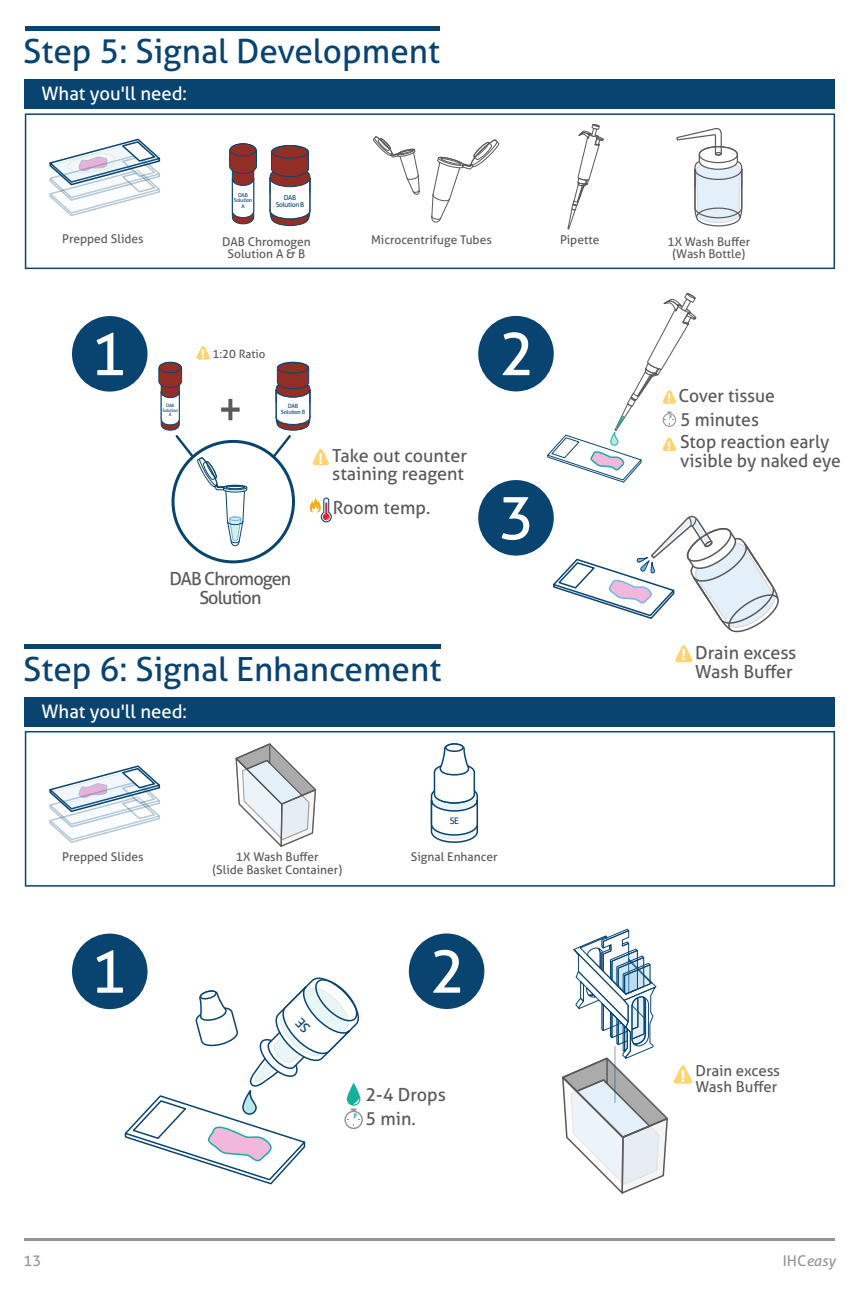
<style>
.page{position:relative;width:865px;height:1297px;background:#fff}
.page>*{position:absolute;margin:0;border:0;box-sizing:border-box;transform-origin:0 0}
.t1{font:59.7px "Aller";color:#fff}
.t2{font:46.5px "Aller";color:#59585a;scale:.93 1}
.t3{font:33.3px "Aller";color:#094471}
.t4{font:18.6px "Aller";color:#fff}
.t5{font:18px/18.6px "Aller";color:#59585a;text-align:center}
.t6{font:18px/18.6px "Aller";letter-spacing:-.05em;color:#59585a;text-align:center}
.t7{font:15px/15.3px "Aller";color:#59585a;text-align:right}
.t8{font:italic 14.7px "Aller";color:#959596}
.t9{font:14.7px "Aller";color:#959596}
.t10{font:12px/12.3px "Aller";color:#59585a;text-align:center}
.t11{font:11.4px "Aller";color:#59585a}
.t12{font:9px "Aller";color:#094471}
.t13{font:6.9px/6.9px "Aller";letter-spacing:-.05em;color:#094471;text-align:center}
.t14{font:5.7px/6px "Aller";letter-spacing:-.05em;color:#094471;text-align:center}
.t15{font:5.4px/5.4px "Aller";letter-spacing:-.05em;color:#094471;text-align:center}
.t16{font:4.5px/4.8px "Aller";letter-spacing:-.05em;color:#094471;text-align:center}
.s1{font-weight:700;font-size:12.6px;color:#fff}
.s2{font-weight:700;font-size:11.7px;color:#fff}
.s3{font-weight:700;font-size:15.3px;color:#fff}
.s4{font-weight:700;font-size:16.5px;color:#fff}
.s5{font-style:normal}
</style>
<div class="page">
<hr style="left:25px;top:27px;width:414px;height:4px;background:#094471">
<div style="left:25px;top:644px;width:416px;height:5px;background:#094471"></div>
<div style="left:25px;top:79px;width:810px;height:30px;background:#094471"></div>
<div style="left:25px;top:697px;width:810px;height:30px;background:#094471"></div>
<svg style="left:25px;top:113px;width:810px;height:156px"></svg>
<svg style="left:25px;top:731px;width:810px;height:155px"></svg>
<hr style="left:25px;top:1238px;width:810px;height:2px;background:#959596">
<svg style="left:158px;top:346px;width:89px;height:200px"></svg>
<svg style="left:270px;top:361px;width:59px;height:104px"></svg>
<svg style="left:310px;top:497px;width:22px;height:25px"></svg>
<div style="left:72px;top:316px;width:75px;height:76px;background:#094471;border-radius:50%"></div>
<div style="left:72px;top:933px;width:75px;height:76px;background:#094471;border-radius:50%"></div>
<div style="left:478px;top:316px;width:76px;height:75px;background:#094471;border-radius:50%"></div>
<div style="left:478px;top:480px;width:76px;height:75px;background:#094471;border-radius:50%"></div>
<div style="left:409px;top:933px;width:75px;height:76px;background:#094471;border-radius:50%"></div>
<svg style="left:430px;top:742px;width:49px;height:102px"></svg>
<div style="left:445px;top:743px;width:19px;height:9px;background:#fff;border:2px solid #094471;border-radius:50%"></div>
<svg style="left:48px;top:138px;width:114px;height:79px"></svg>
<svg style="left:48px;top:764px;width:114px;height:80px"></svg>
<svg style="left:431px;top:139px;width:69px;height:84px"></svg>
<svg style="left:372px;top:136px;width:48px;height:59px"></svg>
<svg style="left:551px;top:516px;width:228px;height:117px"></svg>
<svg style="left:675px;top:645px;width:17px;height:17px"></svg>
<svg style="left:562px;top:928px;width:130px;height:266px"></svg>
<hr style="left:614px;top:1046px;width:1px;height:56px;background:#094471;opacity:.5">
<svg style="left:546px;top:113px;width:197px;height:370px"></svg>
<svg style="left:234px;top:742px;width:83px;height:107px"></svg>
<svg style="left:229px;top:143px;width:28px;height:82px"></svg>
<div style="left:230px;top:143px;width:26px;height:13px;background:#912f27;border:1px solid #094471;border-radius:50%"></div>
<svg style="left:269px;top:145px;width:42px;height:81px"></svg>
<div style="left:271px;top:145px;width:38px;height:14px;border:1px solid #094471;border-radius:50%"></div>
<svg style="left:123px;top:966px;width:240px;height:219px"></svg>
<h3 class="t3" style="left:23px;top:39px;width:418px">Step 5: Signal Development</h3>
<h3 class="t4" style="left:42px;top:86px;width:147px">What you'll need:</h3>
<p class="t15" style="left:234px;top:193px;width:20px">DAB<br>Solution<br>A</p>
<p class="t13" style="left:276px;top:194px;width:30px">DAB<br>Solution B</p>
<p class="t10" style="left:222px;top:236px;width:90px">DAB Chromogen<br>Solution A &amp; B</p>
<p class="t10" style="left:62px;top:234px;width:83px">Prepped Slides</p>
<p class="t10" style="left:371px;top:235px;width:122px">Microcentrifuge Tubes</p>
<p class="t10" style="left:560px;top:235px;width:41px">Pipette</p>
<h1 class="t1" style="left:91px;top:331px;width:37px">1</h1>
<p class="t11" style="left:201px;top:350px;width:66px"><span class="s1">!</span> 1:20 Ratio</p>
<p class="t16" style="left:162px;top:403px;width:17px">DAB<br>Solution<br>A</p>
<h2 class="t2" style="left:217px;top:392px;width:30px">+</h2>
<p class="t14" style="left:281px;top:404px;width:26px">DAB<br>Solution B</p>
<h3 class="t5" style="left:318px;top:448px;width:150px"><sub>!</sub> Take out counter staining reagent</h3>
<h3 class="t5" style="left:333px;top:500px;width:99px">Room temp.</h3>
<h3 class="t6" style="left:170px;top:571px;width:123px">DAB Chromogen<br>Solution</h3>
<h3 class="t3" style="left:23px;top:656px;width:420px">Step 6: Signal Enhancement</h3>
<h3 class="t4" style="left:42px;top:704px;width:147px">What you'll need:</h3>
<h1 class="t1" style="left:499px;top:331px;width:37px">2</h1>
<h1 class="t1" style="left:499px;top:495px;width:37px">3</h1>
<p class="t12" style="left:450px;top:817px;width:11px">SE</p>
<p class="t10" style="left:62px;top:851px;width:83px">Prepped Slides</p>
<h1 class="t1" style="left:91px;top:949px;width:37px">1</h1>
<p class="t9" style="left:24px;top:1255px;width:19px">13</p>
<p class="t10" style="left:212px;top:852px;width:131px">1X Wash Buffer<br>(Slide Basket Container)</p>
<p class="t10" style="left:411px;top:852px;width:88px">Signal Enhancer</p>
<h1 class="t1" style="left:429px;top:948px;width:37px">2</h1>
<h3 class="t5" style="left:365px;top:1087px;width:82px">2-4 Drops</h3>
<h3 class="t5" style="left:365px;top:1111px;width:52px">5 min.</h3>
<p class="t10" style="left:667px;top:237px;width:84px">1X Wash Buffer (Wash Bottle)</p>
<h3 class="t5" style="left:667px;top:388px;width:109px"><span class="s2">!</span> Cover tissue</h3>
<h3 class="t5" style="left:680px;top:434px;width:162px;text-align:left;text-indent:-13px"><sub>!</sub> Stop reaction early visible by naked eye</h3>
<h3 class="t5" style="left:680px;top:412px;width:80px">5 minutes</h3>
<h3 class="t5" style="left:681px;top:646px;width:116px"><span class="s3">!</span> Drain excess<br>Wash Buffer</h3>
<p class="t7" style="left:680px;top:1065px;width:101px"><span class="s4">!</span> Drain excess<br>Wash Buffer</p>
<p class="t8" style="left:783px;top:1255px;width:54px"><span class="s5">IHC</span>easy</p>
</div>
